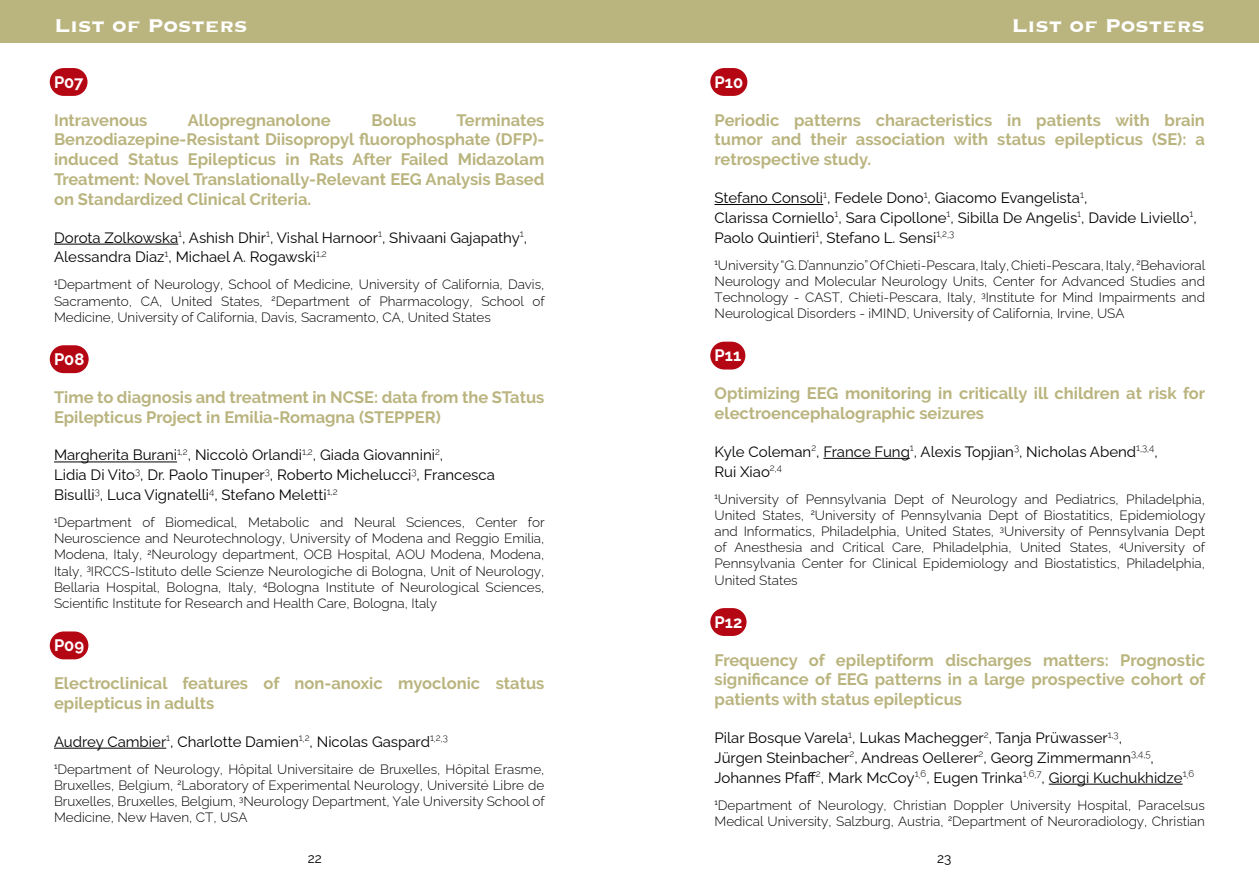
<style>
.page{position:relative;width:1259px;height:893px;background:#fff}
.page>*{position:absolute;margin:0;border:0;box-sizing:border-box;transform-origin:0 0}
.t1{font:700 24px "Copperplate";color:#fff}
.t2{font:700 16.5px/19.8px "Raleway";color:#bab47f;text-align:justify}
.t3{font:700 16.5px "Raleway";color:#fff}
.t4{font:15px/19.8px "Raleway";color:#000}
.t5{font:100 13.5px/16.2px "Raleway";color:#000;text-align:justify}
.t6{font:13.5px "Raleway";color:#000}
</style>
<div class="page">
<div style="left:0;top:0;width:1259px;height:43px;background:#bab47f"></div>
<div style="left:50px;top:68px;width:38px;height:28px;background:#b50713;border-radius:14px"></div>
<hr style="left:54px;top:244px;width:124px;height:1px;background:#000">
<div style="left:50px;top:345px;width:39px;height:28px;background:#b50713;border-radius:14px"></div>
<hr style="left:54px;top:462px;width:123px;height:1px;background:#000">
<div style="left:50px;top:631px;width:38px;height:28px;background:#b50713;border-radius:14px"></div>
<hr style="left:54px;top:748px;width:112px;height:1px;background:#000">
<div style="left:710px;top:68px;width:37px;height:28px;background:#b50713;border-radius:14px"></div>
<hr style="left:714px;top:204px;width:109px;height:1px;background:#000">
<div style="left:710px;top:342px;width:35px;height:28px;background:#b50713;border-radius:14px"></div>
<hr style="left:823px;top:458px;width:87px;height:1px;background:#000">
<div style="left:710px;top:608px;width:36px;height:28px;background:#b50713;border-radius:14px"></div>
<hr style="left:1048px;top:784px;width:134px;height:1px;background:#000">
<h1 class="t1" style="left:54px;top:9px;width:195px">List of Posters</h1>
<h1 class="t1" style="left:1011px;top:9px;width:195px">List of Posters</h1>
<p class="t3" style="left:54px;top:73px;width:31px">P07</p>
<p class="t2" style="left:54px;top:110px;width:95px">Intravenous</p>
<p class="t2" style="left:188px;top:110px;width:144px">Allopregnanolone</p>
<p class="t2" style="left:371px;top:110px;width:46px">Bolus</p>
<p class="t2" style="left:54px;top:110px;width:492px;text-indent:403px">Terminates Benzodiazepine-Resistant Diisopropyl fluorophosphate (DFP)- induced Status Epilepticus in Rats After Failed Midazolam Treatment: Novel Translationally-Relevant EEG Analysis Based on Standardized Clinical Criteria.</p>
<p class="t4" style="left:54px;top:226px;width:475px">Dorota Zolkowska<sup>1</sup>, Ashish Dhir<sup>1</sup>, Vishal Harnoor<sup>1</sup>, Shivaani Gajapathy<sup>1</sup>,<br>Alessandra Diaz<sup>1</sup>, Michael A. Rogawski<sup>1</sup><sup>,</sup><sup>2</sup></p>
<p class="t5" style="left:54px;top:275px;width:492px"><sup>1</sup>Department of Neurology, School of Medicine, University of California, Davis, Sacramento, CA, United States, <sup>2</sup>Department of Pharmacology, School of Medicine, University of California, Davis, Sacramento, CA, United States</p>
<p class="t3" style="left:54px;top:350px;width:32px">P08</p>
<p class="t2" style="left:54px;top:387px;width:492px">Time to diagnosis and treatment in NCSE: data from the STatus<br>Epilepticus Project in Emilia-Romagna (STEPPER)</p>
<p class="t4" style="left:54px;top:444px;width:442px">Margherita Burani<sup>1</sup><sup>,</sup><sup>2</sup>, Niccolò Orlandi<sup>1</sup><sup>,</sup><sup>2</sup>, Giada Giovannini<sup>2</sup>,<br>Lidia Di Vito<sup>3</sup>, Dr. Paolo Tinuper<sup>3</sup>, Roberto Michelucci<sup>3</sup>, Francesca<br>Bisulli<sup>3</sup>, Luca Vignatelli<sup>4</sup>, Stefano Meletti<sup>1</sup><sup>,</sup><sup>2</sup></p>
<p class="t5" style="left:54px;top:513px;width:492px"><sup>1</sup>Department of Biomedical, Metabolic and Neural Sciences, Center for Neuroscience and Neurotechnology, University of Modena and Reggio Emilia, Modena, Italy, <sup>2</sup>Neurology department, OCB Hospital, AOU Modena, Modena, Italy, <sup>3</sup>IRCCS-Istituto delle Scienze Neurologiche di Bologna, Unit of Neurology, Bellaria Hospital, Bologna, Italy, <sup>4</sup>Bologna Institute of Neurological Sciences, Scientific Institute for Research and Health Care, Bologna, Italy</p>
<p class="t3" style="left:54px;top:636px;width:32px">P09</p>
<p class="t2" style="left:54px;top:673px;width:492px">Electroclinical features of non-anoxic myoclonic status epilepticus in adults</p>
<p class="t4" style="left:54px;top:730px;width:395px">Audrey Cambier<sup>1</sup>, Charlotte Damien<sup>1</sup><sup>,</sup><sup>2</sup>, Nicolas Gaspard<sup>1</sup><sup>,</sup><sup>2</sup><sup>,</sup><sup>3</sup></p>
<p class="t5" style="left:54px;top:759px;width:492px"><sup>1</sup>Department of Neurology, Hôpital Universitaire de Bruxelles, Hôpital Erasme, Bruxelles, Belgium, <sup>2</sup>Laboratory of Experimental Neurology, Université Libre de Bruxelles, Bruxelles, Belgium, <sup>3</sup>Neurology Department, Yale University School of Medicine, New Haven, CT, USA</p>
<p class="t3" style="left:714px;top:73px;width:30px">P10</p>
<p class="t2" style="left:714px;top:110px;width:492px">Periodic patterns characteristics in patients with brain tumor and their association with status epilepticus (SE): a retrospective study.</p>
<p class="t4" style="left:714px;top:186px;width:484px">Stefano Consoli<sup>1</sup>, Fedele Dono<sup>1</sup>, Giacomo Evangelista<sup>1</sup>,<br>Clarissa Corniello<sup>1</sup>, Sara Cipollone<sup>1</sup>, Sibilla De Angelis<sup>1</sup>, Davide Liviello<sup>1</sup>,<br>Paolo Quintieri<sup>1</sup>, Stefano L. Sensi<sup>1</sup><sup>,</sup><sup>2</sup><sup>,</sup><sup>3</sup></p>
<p class="t5" style="left:714px;top:255px;width:492px"><sup>1</sup>University “G. D’annunzio” Of Chieti-Pescara, Italy, Chieti-Pescara, Italy, <sup>2</sup>Behavioral Neurology and Molecular Neurology Units, Center for Advanced Studies and Technology - CAST, Chieti-Pescara, Italy, <sup>3</sup>Institute for Mind Impairments and Neurological Disorders - iMIND, University of California, Irvine, USA</p>
<p class="t3" style="left:714px;top:346px;width:28px">P11</p>
<p class="t2" style="left:714px;top:384px;width:492px">Optimizing EEG monitoring in critically ill children at risk for electroencephalographic seizures</p>
<p class="t4" style="left:714px;top:440px;width:445px">Kyle Coleman<sup>2</sup>, France Fung<sup>1</sup>, Alexis Topjian<sup>3</sup>, Nicholas Abend<sup>1</sup><sup>,</sup><sup>3</sup><sup>,</sup><sup>4</sup>,<br>Rui Xiao<sup>2</sup><sup>,</sup><sup>4</sup></p>
<p class="t5" style="left:714px;top:489px;width:492px"><sup>1</sup>University of Pennsylvania Dept of Neurology and Pediatrics, Philadelphia, United States, <sup>2</sup>University of Pennsylvania Dept of Biostatitics, Epidemiology and Informatics, Philadelphia, United States, <sup>3</sup>University of Pennsylvania Dept of Anesthesia and Critical Care, Philadelphia, United States, <sup>4</sup>University of Pennsylvania Center for Clinical Epidemiology and Biostatistics, Philadelphia, United States</p>
<p class="t3" style="left:714px;top:613px;width:29px">P12</p>
<p class="t2" style="left:714px;top:650px;width:492px">Frequency of epileptiform discharges matters: Prognostic significance of EEG patterns in a large prospective cohort of patients with status epilepticus</p>
<p class="t4" style="left:714px;top:726px;width:481px">Pilar Bosque Varela<sup>1</sup>, Lukas Machegger<sup>2</sup>, Tanja Prüwasser<sup>1</sup><sup>,</sup><sup>3</sup>,<br>Jürgen Steinbacher<sup>2</sup>, Andreas Oellerer<sup>2</sup>, Georg Zimmermann<sup>3</sup><sup>,</sup><sup>4</sup><sup>,</sup><sup>5</sup>,<br>Johannes Pfaff<sup>2</sup>, Mark McCoy<sup>1</sup><sup>,</sup><sup>6</sup>, Eugen Trinka<sup>1</sup><sup>,</sup><sup>6</sup><sup>,</sup><sup>7</sup>, Giorgi Kuchukhidze<sup>1</sup><sup>,</sup><sup>6</sup></p>
<p class="t5" style="left:714px;top:795px;width:492px"><sup>1</sup>Department of Neurology, Christian Doppler University Hospital, Paracelsus<br>Medical University, Salzburg, Austria, <sup>2</sup>Department of Neuroradiology, Christian</p>
<p class="t6" style="left:308px;top:848px;width:16px">22</p>
<p class="t6" style="left:937px;top:848px;width:16px">23</p>
</div>
